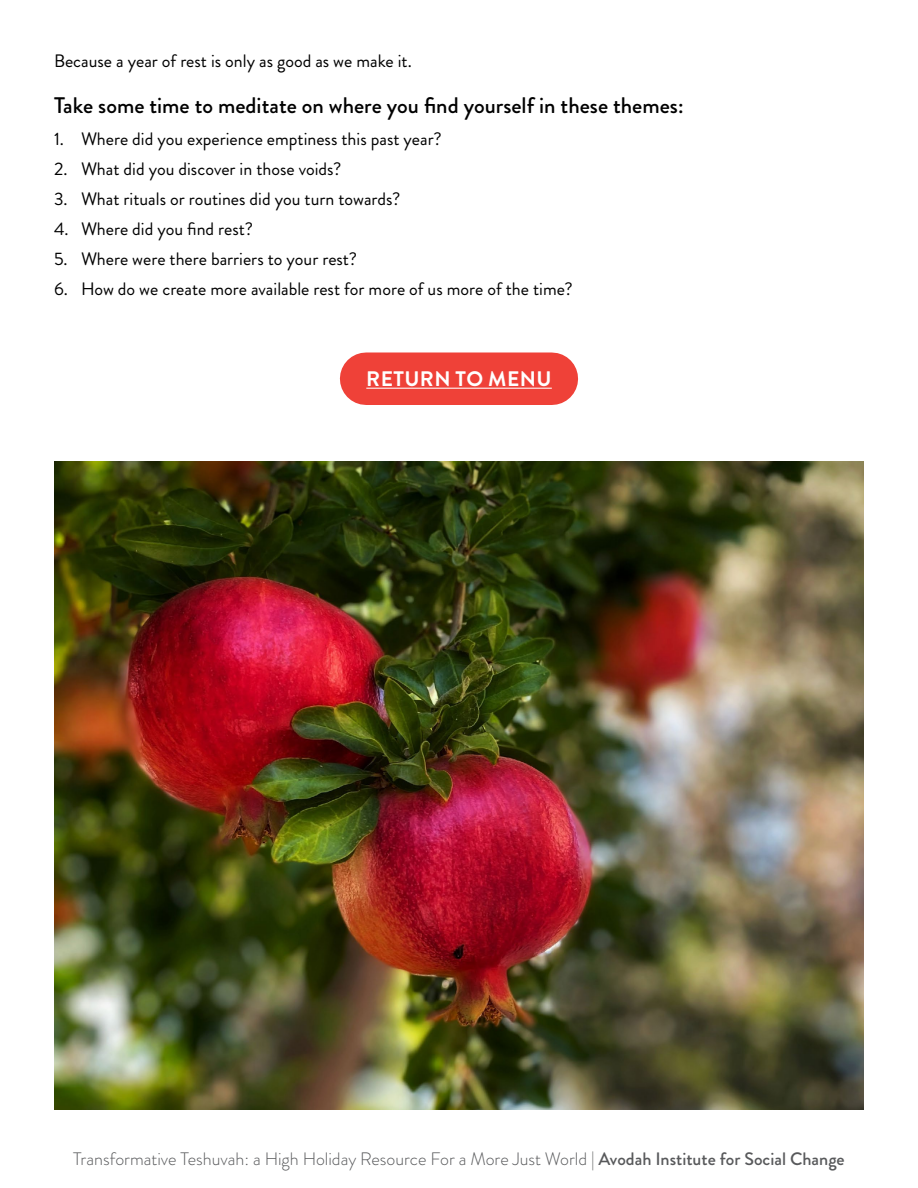
<style>
.page{position:relative;width:918px;height:1188px;background:#fff}
.page>*{position:absolute;margin:0;border:0;box-sizing:border-box;transform-origin:0 0}
.t1{font:500 22.5px "Brandon Grotesque";color:#000}
.t2{font:700 21px "Brandon Grotesque";letter-spacing:.02em;color:#fff}
.t3{font:18px "Brandon Grotesque";color:#000}
.t4{font:300 18px "Brandon Grotesque";color:#58595b}
.s1{font-weight:500}
</style>
<div class="page">
<div style="left:366px;top:352px;width:186px;height:53px;background:#ef4138"></div>
<hr style="left:366px;top:388px;width:186px;height:1px;background:#fff">
<img style="left:54px;top:462px;width:810px;height:648px">
<p class="t3" style="left:54px;top:48px;width:359px">Because a year of rest is only as good as we make it.</p>
<p class="t1" style="left:54px;top:90px;width:631px">Take some time to meditate on where you find yourself in these themes:</p>
<p class="t3" style="left:54px;top:126px;width:389px">1. Where did you experience emptiness this past year?</p>
<p class="t3" style="left:54px;top:156px;width:289px">2. What did you discover in those voids?</p>
<p class="t3" style="left:54px;top:186px;width:348px">3. What rituals or routines did you turn towards?</p>
<p class="t3" style="left:54px;top:216px;width:200px">4. Where did you find rest?</p>
<p class="t3" style="left:54px;top:246px;width:305px">5. Where were there barriers to your rest?</p>
<p class="t3" style="left:54px;top:276px;width:520px">6. How do we create more available rest for more of us more of the time?</p>
<p class="t2" style="left:366px;top:364px;width:187px">RETURN TO MENU</p>
<p class="t4" style="left:73px;top:1146px;width:773px">Transformative Teshuvah: a High Holiday Resource For a More Just World | <span class="s1">Avodah Institute for Social Change</span></p>
</div>
